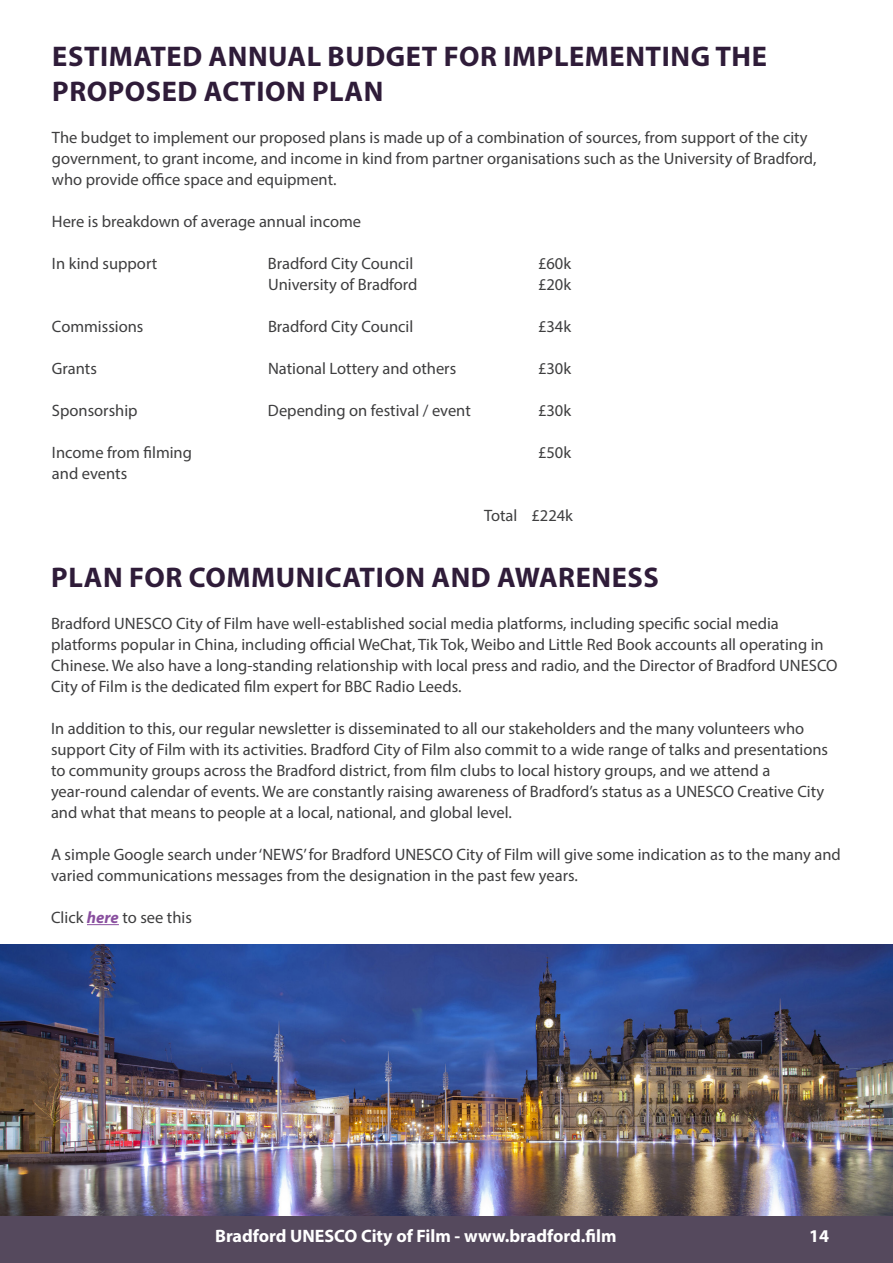
<style>
.page{position:relative;width:893px;height:1263px;background:#fff}
.page>*{position:absolute;margin:0;border:0;box-sizing:border-box;transform-origin:0 0}
.Main_text_black{font:700 28.5px/34.5px "Myriad Pro";letter-spacing:.02em;color:#2f1c39}
.Sub_heading_Fire_san{font:700 18px "Myriad Pro";color:#fff}
.Main_text_black-2{font:16.5px/21px "Myriad Pro";color:#3e3e3f}
.s1{font-weight:700;font-style:italic;color:#894f9f}
</style>
<div class="page">
<hr style="left:87px;top:924px;width:32px;height:1px;background:#894f9f">
<img style="left:0;top:944px;width:893px;height:272px">
<div style="left:0;top:1216px;width:893px;height:47px;background:#55495d"></div>
<p class="Main_text_black" style="left:52px;top:38px;width:716px">ESTIMATED ANNUAL BUDGET FOR IMPLEMENTING THE<br>PROPOSED ACTION PLAN</p>
<p class="Main_text_black-2" style="left:52px;top:126px;width:766px">The budget to implement our proposed plans is made up of a combination of sources, from support of the city government, to grant income, and income in kind from partner organisations such as the University of Bradford, who provide office space and equipment.</p>
<p class="Main_text_black-2" style="left:52px;top:210px;width:311px">Here is breakdown of average annual income</p>
<p class="Main_text_black-2" style="left:52px;top:252px;width:107px">In kind support</p>
<p class="Main_text_black-2" style="left:268px;top:252px;width:147px">Bradford City Council</p>
<p class="Main_text_black-2" style="left:538px;top:252px;width:35px">£60k</p>
<p class="Main_text_black-2" style="left:268px;top:273px;width:151px">University of Bradford</p>
<p class="Main_text_black-2" style="left:538px;top:273px;width:35px">£20k</p>
<p class="Main_text_black-2" style="left:52px;top:315px;width:93px">Commissions</p>
<p class="Main_text_black-2" style="left:268px;top:315px;width:147px">Bradford City Council</p>
<p class="Main_text_black-2" style="left:538px;top:315px;width:35px">£34k</p>
<p class="Main_text_black-2" style="left:52px;top:357px;width:47px">Grants</p>
<p class="Main_text_black-2" style="left:268px;top:357px;width:190px">National Lottery and others</p>
<p class="Main_text_black-2" style="left:538px;top:357px;width:35px">£30k</p>
<p class="Main_text_black-2" style="left:52px;top:399px;width:87px">Sponsorship</p>
<p class="Main_text_black-2" style="left:268px;top:399px;width:204px">Depending on festival / event</p>
<p class="Main_text_black-2" style="left:538px;top:399px;width:35px">£30k</p>
<p class="Main_text_black-2" style="left:52px;top:441px;width:142px">Income from filming</p>
<p class="Main_text_black-2" style="left:538px;top:441px;width:35px">£50k</p>
<p class="Main_text_black-2" style="left:52px;top:462px;width:77px">and events</p>
<p class="Main_text_black-2" style="left:484px;top:504px;width:90px">Total £224k</p>
<p class="Main_text_black" style="left:51px;top:559px;width:609px">PLAN FOR COMMUNICATION AND AWARENESS</p>
<p class="Main_text_black-2" style="left:51px;top:613px;width:788px">Bradford UNESCO City of Film have well-established social media platforms, including specific social media platforms popular in China, including official WeChat, Tik Tok, Weibo and Little Red Book accounts all operating in Chinese. We also have a long-standing relationship with local press and radio, and the Director of Bradford UNESCO City of Film is the dedicated film expert for BBC Radio Leeds.</p>
<p class="Main_text_black-2" style="left:51px;top:718px;width:778px">In addition to this, our regular newsletter is disseminated to all our stakeholders and the many volunteers who support City of Film with its activities. Bradford City of Film also commit to a wide range of talks and presentations to community groups across the Bradford district, from film clubs to local history groups, and we attend a year-round calendar of events. We are constantly raising awareness of Bradford’s status as a UNESCO Creative City and what that means to people at a local, national, and global level.</p>
<p class="Main_text_black-2" style="left:51px;top:844px;width:791px">A simple Google search under ‘NEWS’ for Bradford UNESCO City of Film will give some indication as to the many and varied communications messages from the designation in the past few years.</p>
<p class="Main_text_black-2" style="left:51px;top:907px;width:142px">Click <span class="s1">here</span> to see this</p>
<p class="Sub_heading_Fire_san" style="left:215px;top:1224px;width:403px">Bradford UNESCO City of Film - www.bradford.film</p>
<p class="Sub_heading_Fire_san" style="left:809px;top:1224px;width:21px">14</p>
</div>
